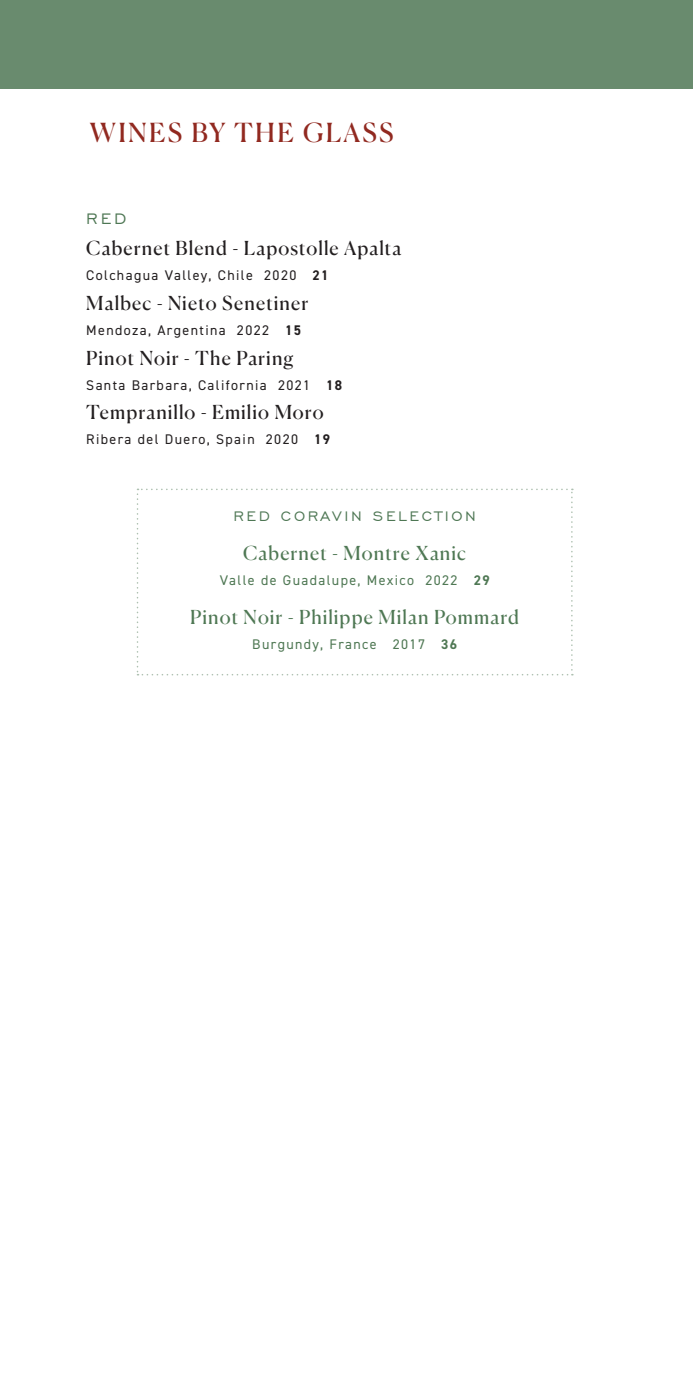
<style>
.page{position:relative;width:693px;height:1386px;background:#fff}
.page>*{position:absolute;margin:0;border:0;box-sizing:border-box;transform-origin:0 0}
.t1{font:26.25px "Canela";letter-spacing:.09em;color:#912920}
.t2{font:19.25px "Canela";letter-spacing:.055em;color:#231f20}
.t3{font:19.25px "Canela";letter-spacing:.055em;color:#4f7854}
.t4{font:19.25px "Engravers Gothic BT";color:#4e7754}
.t5{font:17.5px "Engravers Gothic BT";letter-spacing:.15em;color:#4e7754}
.t6{font:14px "DIN2014";letter-spacing:.1em;color:#231f20}
.t7{font:14px "DIN2014";letter-spacing:.1em;color:#4f7854}
.s1{font-weight:700}
</style>
<div class="page">
<div style="left:0;top:0;width:693px;height:88px;background:#698b6e"></div>
<svg style="left:137px;top:489px;width:436px;height:187px"></svg>
<p class="t1" style="left:90px;top:112px;width:305px">WINES BY THE GLASS</p>
<p class="t4" style="left:86px;top:208px;width:41px">RED</p>
<p class="t2" style="left:86px;top:233px;width:317px">Cabernet Blend - Lapostolle Apalta</p>
<p class="t6" style="left:86px;top:267px;width:244px">Colchagua Valley, Chile 2020 <span class="s1">21</span></p>
<p class="t2" style="left:86px;top:288px;width:224px">Malbec - Nieto Senetiner</p>
<p class="t6" style="left:86px;top:321px;width:216px">Mendoza, Argentina 2022 <span class="s1">15</span></p>
<p class="t2" style="left:86px;top:343px;width:209px">Pinot Noir - The Paring</p>
<p class="t6" style="left:86px;top:376px;width:257px">Santa Barbara, California 2021 <span class="s1">18</span></p>
<p class="t2" style="left:86px;top:397px;width:239px">Tempranillo - Emilio Moro</p>
<p class="t6" style="left:86px;top:431px;width:245px">Ribera del Duero, Spain 2020 <span class="s1">19</span></p>
<p class="t5" style="left:233px;top:506px;width:244px">RED CORAVIN SELECTION</p>
<p class="t3" style="left:243px;top:538px;width:225px">Cabernet - Montre Xanic</p>
<p class="t7" style="left:220px;top:571px;width:271px">Valle de Guadalupe, Mexico 2022 <span class="s1">29</span></p>
<p class="t3" style="left:190px;top:602px;width:331px">Pinot Noir - Philippe Milan Pommard</p>
<p class="t7" style="left:252px;top:635px;width:206px">Burgundy, France 2017 <span class="s1">36</span></p>
</div>
